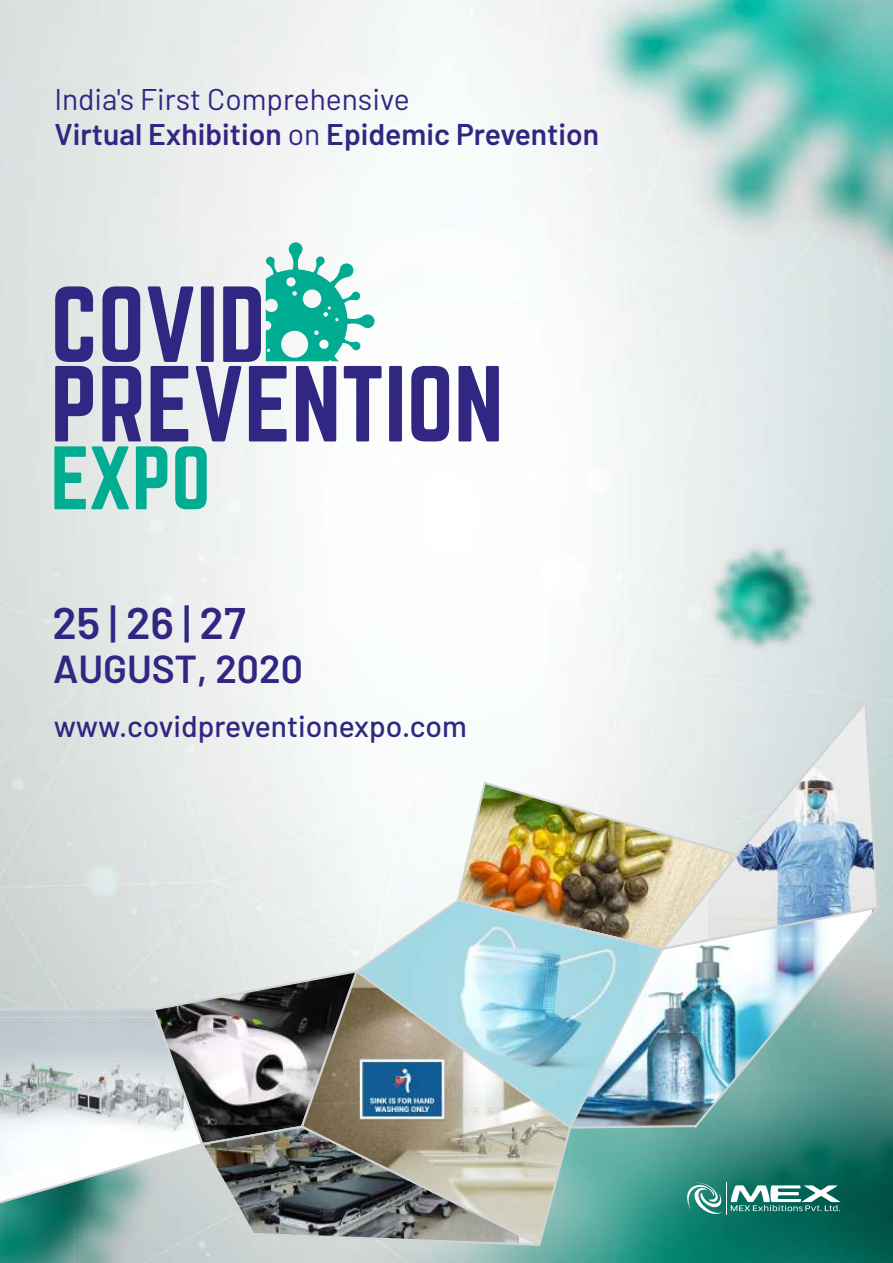
<style>
.page{position:relative;width:893px;height:1263px;background:#fff}
.page>*{position:absolute;margin:0;border:0;box-sizing:border-box;transform-origin:0 0}
.t1{font:600 44.4px "Barlow";color:#312682}
.t2{font:600 39.15px "Barlow";color:#312682}
.t3{font:600 30px/34.7px "Barlow";color:#312682}
.t4{font:500 30px "Barlow";color:#312682}
.s1{font-weight:400}
.s2{font-weight:500}
</style>
<div class="page">
<img style="left:0;top:0;width:893px;height:1263px">
<svg style="left:0;top:997px;width:151px;height:240px"></svg>
<svg style="left:299px;top:1136px;width:273px;height:112px;background:#97c0b6"></svg>
<svg style="left:151px;top:968px;width:398px;height:279px;background:#93938e"></svg>
<img style="left:354px;top:898px;width:312px;height:238px">
<img style="left:567px;top:904px;width:316px;height:226px">
<img style="left:455px;top:780px;width:205px;height:171px">
<svg style="left:660px;top:697px;width:219px;height:283px;background:#ced8dd"></svg>
<svg style="left:687px;top:1182px;width:36px;height:32px"></svg>
<hr style="left:726px;top:1182px;width:1px;height:32px;background:#fefefe">
<svg style="left:731px;top:1185px;width:109px;height:26px"></svg>
<svg style="left:389px;top:366px;width:13px;height:75px"></svg>
<svg style="left:411px;top:366px;width:38px;height:75px"></svg>
<svg style="left:458px;top:366px;width:41px;height:75px"></svg>
<svg style="left:54px;top:242px;width:328px;height:267px"></svg>
<p class="t3" style="left:54px;top:81px;width:546px"><span class="s1">India's First Comprehensive<br></span>Virtual Exhibition <span class="s1">on</span> Epidemic Prevention</p>
<h1 class="t1" style="left:52px;top:595px;width:195px">25 <span class="s2">|</span> 26 <span class="s2">|</span> 27</h1>
<h2 class="t2" style="left:53px;top:644px;width:251px">AUGUST, 2020</h2>
<p class="t4" style="left:54px;top:707px;width:415px">www.covidpreventionexpo.com</p>
</div>
